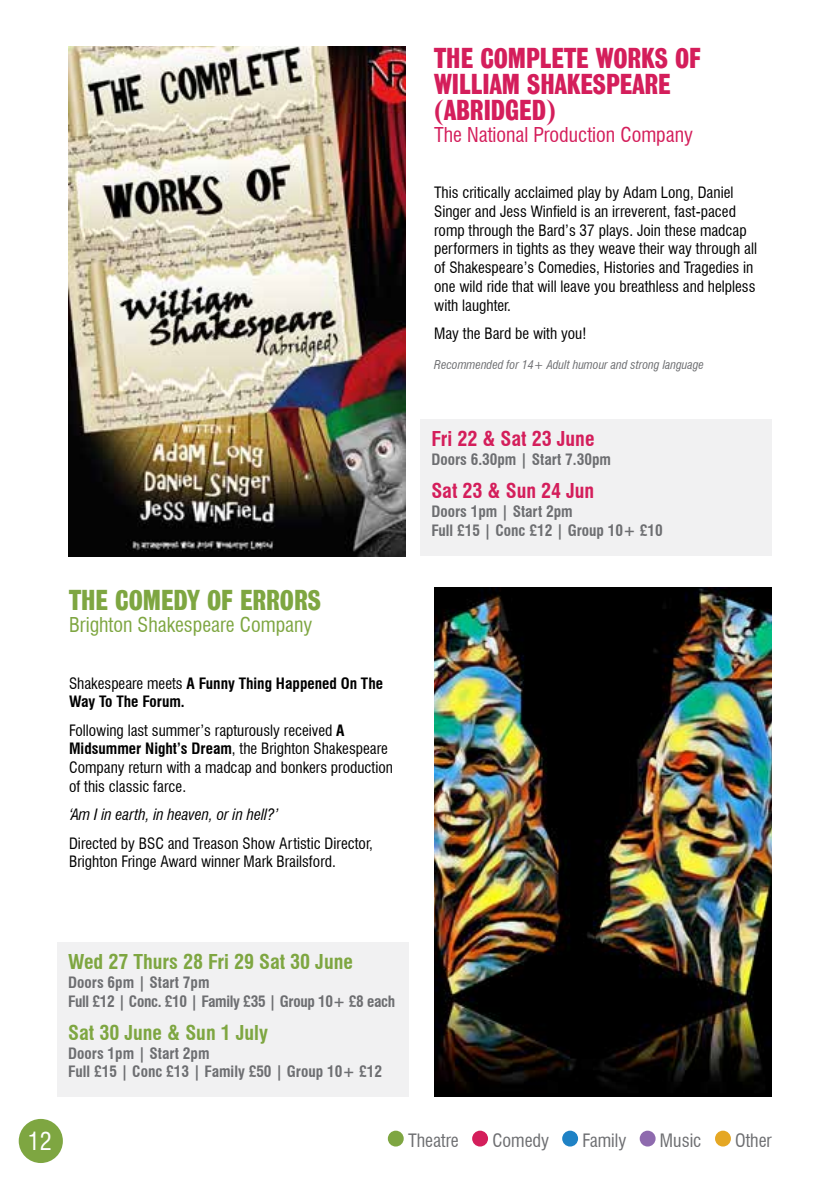
<style>
.page{position:relative;width:840px;height:1191px;background:#fff}
.page>*{position:absolute;margin:0;border:0;box-sizing:border-box;transform-origin:0 0}
.t1{font:30px/26px "Grotesque No 9 T";color:#d41e5b}
.t2{font:30px "Grotesque No 9 T";color:#7ea641}
.t3{font:condensed 24px "Swiss 721 BT";color:#fff}
.t4{font:700 condensed 20px "Swiss 721 BT";color:#7ea641}
.t5{font:700 condensed 20px "Swiss 721 BT";color:#d41e5b}
.t6{font:condensed 20px "Swiss 721 BT";color:#d41e5b}
.t7{font:condensed 20px "Swiss 721 BT";color:#7ea641}
.t8{font:condensed 18px "Swiss 721 BT";color:#6d6e71}
.t9{font:condensed 15.4px/18.6px "Swiss 721 BT";color:#000}
.t10{font:700 condensed 15.4px/18.8px "Swiss 721 BT";color:#6d6e71}
.t11{font:700 condensed 15.4px/18.8px "Swiss 721 BT";letter-spacing:-.02em;color:#6d6e71}
.t12{font:700 condensed 15.4px/18.6px "Swiss 721 BT";color:#000}
.t13{font:italic condensed 15.4px "Swiss 721 BT";color:#000}
.t14{font:italic condensed 11.8px "Swiss 721 BT";color:#6d6e71}
.s1{font-weight:400}
.s2{font-weight:700}
</style>
<div class="page">
<div style="left:387px;top:1130px;width:16px;height:16px;background:#7ea641;border-radius:50%"></div>
<div style="left:472px;top:1130px;width:15px;height:16px;background:#d41e5b;border-radius:50%"></div>
<div style="left:562px;top:1130px;width:15px;height:16px;background:#1f82c5;border-radius:50%"></div>
<div style="left:639px;top:1130px;width:16px;height:16px;background:#8e6aae;border-radius:50%"></div>
<div style="left:714px;top:1130px;width:16px;height:16px;background:#e5a724;border-radius:50%"></div>
<div style="left:19px;top:1118px;width:44px;height:45px;background:#7ea641;border-radius:50%"></div>
<div style="left:57px;top:942px;width:351px;height:154px;background:#f1f1f2"></div>
<img style="left:434px;top:587px;width:337px;height:509px">
<img style="left:69px;top:47px;width:336px;height:509px">
<div style="left:420px;top:419px;width:351px;height:137px;background:#f1f1f2"></div>
<h1 class="t1" style="left:434px;top:45px;width:268px">THE COMPLETE WORKS OF<br>WILLIAM SHAKESPEARE (ABRIDGED)</h1>
<p class="t6" style="left:434px;top:122px;width:260px">The National Production Company</p>
<p class="t9" style="left:434px;top:183px;width:324px">This critically acclaimed play by Adam Long, Daniel Singer and Jess Winfield is an irreverent, fast-paced romp through the Bard’s 37 plays. Join these madcap performers in tights as they weave their way through all of Shakespeare’s Comedies, Histories and Tragedies in one wild ride that will leave you breathless and helpless with laughter.</p>
<p class="t9" style="left:434px;top:324px;width:154px">May the Bard be with you!</p>
<p class="t14" style="left:434px;top:358px;width:271px">Recommended for 14+ Adult humour and strong language</p>
<h1 class="t2" style="left:69px;top:584px;width:253px">THE COMEDY OF ERRORS</h1>
<p class="t7" style="left:69px;top:613px;width:245px">Brighton Shakespeare Company</p>
<p class="t12" style="left:69px;top:674px;width:315px"><span class="s1">Shakespeare meets</span> A Funny Thing Happened On The<br>Way To The Forum.</p>
<p class="t9" style="left:69px;top:721px;width:325px">Following last summer’s rapturously received <span class="s2">A Midsummer Night’s Dream</span>, the Brighton Shakespeare Company return with a madcap and bonkers production of this classic farce.</p>
<p class="t13" style="left:69px;top:805px;width:211px">‘Am I in earth, in heaven, or in hell?’</p>
<p class="t9" style="left:69px;top:833px;width:305px">Directed by BSC and Treason Show Artistic Director,<br>Brighton Fringe Award winner Mark Brailsford.</p>
<p class="t4" style="left:68px;top:950px;width:286px">Wed 27 Thurs 28 Fri 29 Sat 30 June</p>
<p class="t11" style="left:68px;top:972px;width:328px">Doors 6pm | Start 7pm<br>Full £12 | Conc. £10 | Family £35 | Group 10+ £8 each</p>
<p class="t4" style="left:68px;top:1020px;width:201px">Sat 30 June &amp; Sun 1 July</p>
<p class="t10" style="left:68px;top:1043px;width:315px">Doors 1pm | Start 2pm<br>Full £15 | Conc £13 | Family £50 | Group 10+ £12</p>
<p class="t5" style="left:431px;top:427px;width:165px">Fri 22 &amp; Sat 23 June</p>
<p class="t10" style="left:431px;top:450px;width:181px">Doors 6.30pm | Start 7.30pm</p>
<p class="t5" style="left:431px;top:479px;width:164px">Sat 23 &amp; Sun 24 Jun</p>
<p class="t10" style="left:431px;top:502px;width:233px">Doors 1pm | Start 2pm<br>Full £15 | Conc £12 | Group 10+ £10</p>
<h2 class="t3" style="left:28px;top:1127px;width:25px">12</h2>
<p class="t8" style="left:408px;top:1129px;width:52px">Theatre</p>
<p class="t8" style="left:492px;top:1129px;width:58px">Comedy</p>
<p class="t8" style="left:582px;top:1129px;width:45px">Family</p>
<p class="t8" style="left:659px;top:1129px;width:43px">Music</p>
<p class="t8" style="left:734px;top:1129px;width:38px">Other</p>
</div>
